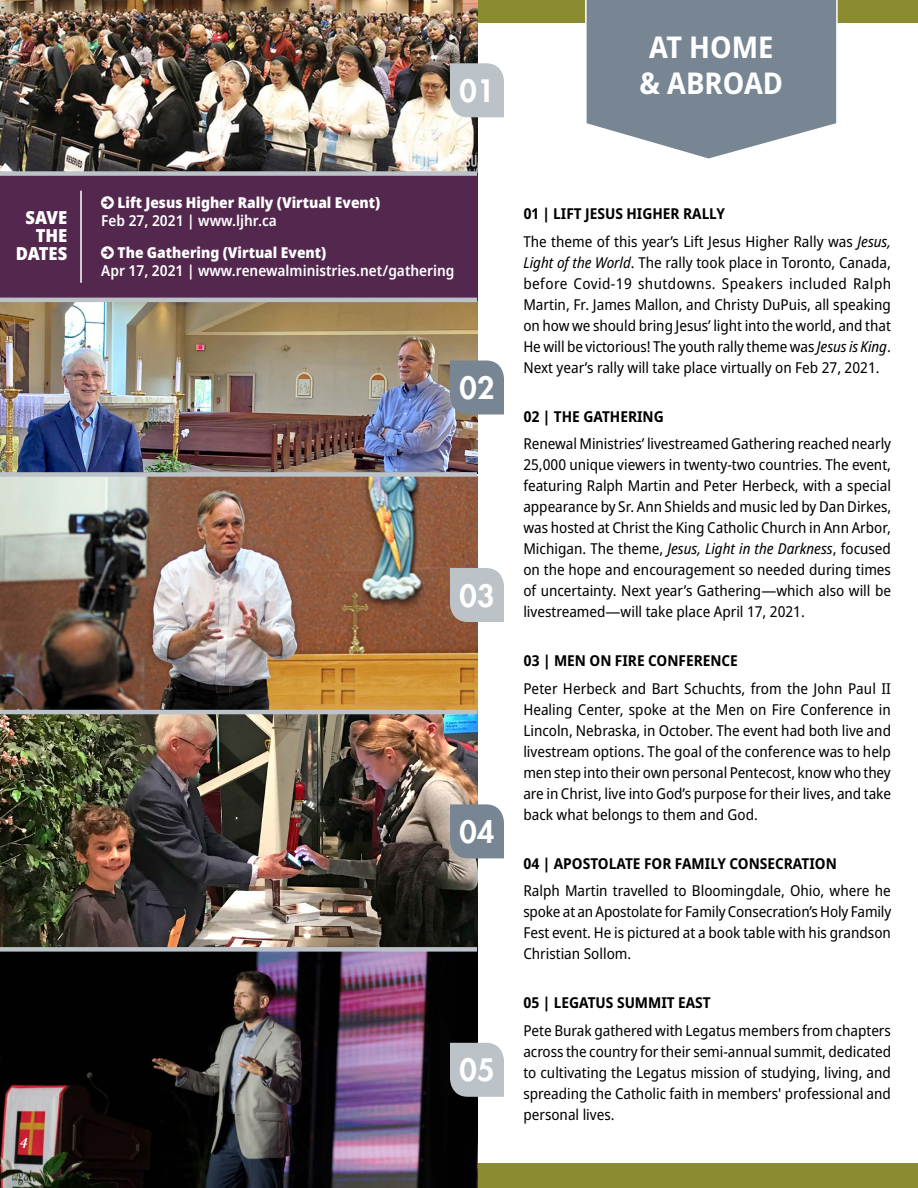
<style>
.page{position:relative;width:918px;height:1188px;background:#fff}
.page>*{position:absolute;margin:0;border:0;box-sizing:border-box;transform-origin:0 0}
.t1{font:700 semi-condensed 30px "Noto Sans";color:#fff}
.t2{font:800 30px "Futura";color:#fff}
.t3{font:900 semi-condensed 18px/18px "Noto Sans";color:#fff;text-align:right}
.t4{font:semi-condensed 15px/21px "Noto Sans";color:#000;text-align:justify}
.t5{font:700 semi-condensed 15px "Noto Sans";color:#000}
.t6{font:600 semi-condensed 15px "Noto Sans";color:#fff}
.t7{font:900 semi-condensed 15px "Noto Sans";color:#fff}
.t8{font:italic 700 15px "New Baskerville";color:#fff}
.s1{font-weight:700}
.s2{font-style:italic}
</style>
<div class="page">
<div style="left:0;top:1164px;width:918px;height:24px;background:#8b8c31"></div>
<div style="left:0;top:0;width:918px;height:23px;background:#8b8c31"></div>
<img style="left:0;top:302px;width:477px;height:170px">
<img style="left:0;top:0;width:477px;height:171px">
<img style="left:0;top:477px;width:477px;height:711px">
<svg style="left:585px;top:0;width:253px;height:159px;background:#88959f"></svg>
<div style="left:450px;top:63px;width:54px;height:54px;background:#bbc2c8"></div>
<div style="left:450px;top:361px;width:54px;height:54px;background:#778692"></div>
<div style="left:450px;top:568px;width:54px;height:54px;background:#bbc2c8"></div>
<div style="left:450px;top:804px;width:54px;height:54px;background:#778692"></div>
<div style="left:0;top:472px;width:477px;height:5px;background:#bbc2c8"></div>
<hr style="left:0;top:710px;width:477px;height:4px;background:#bbc2c8">
<div style="left:0;top:947px;width:477px;height:5px;background:#bbc2c8"></div>
<div style="left:450px;top:1043px;width:54px;height:54px;background:#bbc2c8"></div>
<div style="left:0;top:173px;width:477px;height:128px;background:#54284e"></div>
<div style="left:0;top:171px;width:477px;height:5px;background:#bbc2c8"></div>
<hr style="left:0;top:298px;width:477px;height:4px;background:#bbc2c8">
<hr style="left:80px;top:191px;width:2px;height:92px;background:#fff">
<h1 class="t1" style="left:649px;top:25px;width:126px">AT HOME</h1>
<h1 class="t2" style="left:460px;top:72px;width:36px">01</h1>
<h1 class="t1" style="left:640px;top:62px;width:145px">&amp; ABROAD</h1>
<p class="t3" style="left:16px;top:208px;width:53px">SAVE<br>THE<br>DATES</p>
<p class="t8" style="left:19px;top:1134px;width:9px">4</p>
<p class="t7" style="left:118px;top:191px;width:264px">Lift Jesus Higher Rally (Virtual Event)</p>
<p class="t6" style="left:101px;top:210px;width:177px">Feb 27, 2021 | www.ljhr.ca</p>
<p class="t7" style="left:118px;top:241px;width:210px">The Gathering (Virtual Event)</p>
<p class="t6" style="left:101px;top:260px;width:355px">Apr 17, 2021 | www.renewalministries.net/gathering</p>
<h1 class="t2" style="left:460px;top:369px;width:36px">02</h1>
<h1 class="t2" style="left:460px;top:577px;width:36px">03</h1>
<h1 class="t2" style="left:460px;top:812px;width:36px">04</h1>
<h1 class="t2" style="left:460px;top:1051px;width:36px">05</h1>
<p class="t4" style="left:523px;top:200px;width:369px;line-height:27.8px"><span class="s1">01 | LIFT JESUS HIGHER RALLY<br></span>The theme of this year’s Lift Jesus Higher Rally was <span class="s2">Jesus,</span></p>
<p class="t4" style="left:523px;top:252px;width:369px"><span class="s2">Light of the World</span>. The rally took place in Toronto, Canada, before Covid-19 shutdowns. Speakers included Ralph Martin, Fr. James Mallon, and Christy DuPuis, all speaking on how we should bring Jesus’ light into the world, and that He will be victorious! The youth rally theme was <span class="s2">Jesus is King</span>.<br>Next year’s rally will take place virtually on Feb 27, 2021.</p>
<p class="t5" style="left:523px;top:405px;width:142px">02 | THE GATHERING</p>
<p class="t4" style="left:523px;top:434px;width:369px">Renewal Ministries’ livestreamed Gathering reached nearly 25,000 unique viewers in twenty-two countries. The event, featuring Ralph Martin and Peter Herbeck, with a special appearance by Sr. Ann Shields and music led by Dan Dirkes, was hosted at Christ the King Catholic Church in Ann Arbor, Michigan. The theme, <span class="s2">Jesus, Light in the Darkness</span>, focused on the hope and encouragement so needed during times of uncertainty. Next year’s Gathering—which also will be livestreamed—will take place April 17, 2021.</p>
<p class="t5" style="left:523px;top:650px;width:216px">03 | MEN ON FIRE CONFERENCE</p>
<p class="t4" style="left:523px;top:678px;width:369px">Peter Herbeck and Bart Schuchts, from the John Paul II Healing Center, spoke at the Men on Fire Conference in Lincoln, Nebraska, in October. The event had both live and livestream options. The goal of the conference was to help men step into their own personal Pentecost, know who they are in Christ, live into God’s purpose for their lives, and take back what belongs to them and God.</p>
<p class="t5" style="left:523px;top:852px;width:315px">04 | APOSTOLATE FOR FAMILY CONSECRATION</p>
<p class="t4" style="left:523px;top:881px;width:369px">Ralph Martin travelled to Bloomingdale, Ohio, where he spoke at an Apostolate for Family Consecration’s Holy Family Fest event. He is pictured at a book table with his grandson Christian Sollom.</p>
<p class="t5" style="left:523px;top:992px;width:189px">05 | LEGATUS SUMMIT EAST</p>
<p class="t4" style="left:523px;top:1020px;width:369px">Pete Burak gathered with Legatus members from chapters across the country for their semi-annual summit, dedicated to cultivating the Legatus mission of studying, living, and spreading the Catholic faith in members' professional and personal lives.</p>
</div>
